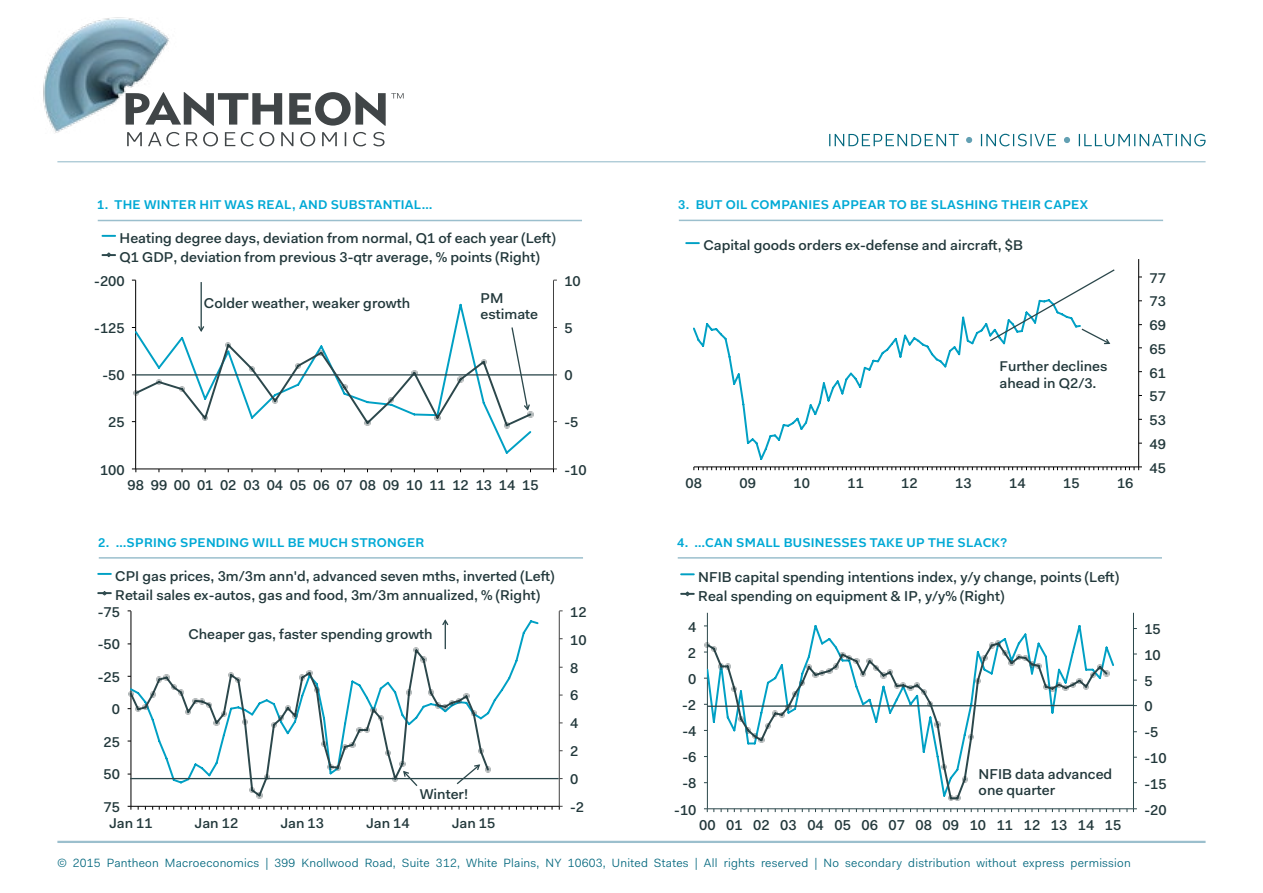
<style>
.page{position:relative;width:1263px;height:893px;background:#fff}
.page>*{position:absolute;margin:0;border:0;box-sizing:border-box;transform-origin:0 0}
.t1{font:500 14.4px/19.5px "Fakt Pro";color:#22383b}
.t2{font:500 14.25px/19.2px "Fakt Pro";color:#22383b}
.t3{font:500 14.1px/16.8px "Fakt Pro";color:#22383b}
.t4{font:600 12.75px "Fakt Pro";letter-spacing:.02em;color:#00a9d5}
.t5{font:12px "Fakt Pro Blond";letter-spacing:.02em;color:#00667d}
</style>
<div class="page">
<hr style="left:57px;top:161px;width:1148px;height:1px;background:#9bbfcd">
<hr style="left:57px;top:841px;width:1148px;height:2px;background:#9bbfcd">
<svg style="left:1079px;top:134px;width:126px;height:12px"></svg>
<svg style="left:1064px;top:137px;width:6px;height:6px"></svg>
<svg style="left:981px;top:134px;width:75px;height:12px"></svg>
<svg style="left:966px;top:137px;width:6px;height:6px"></svg>
<svg style="left:829px;top:134px;width:130px;height:12px"></svg>
<img style="left:43px;top:18px;width:127px;height:115px">
<svg style="left:126px;top:92px;width:260px;height:34px"></svg>
<svg style="left:127px;top:132px;width:257px;height:14px"></svg>
<svg style="left:391px;top:93px;width:13px;height:5px"></svg>
<hr style="left:553px;top:280px;width:1px;height:189px;background:#424242">
<hr style="left:135px;top:280px;width:1px;height:189px;background:#000">
<hr style="left:136px;top:469px;width:417px;height:1px;background:#000">
<svg style="left:135px;top:302px;width:397px;height:153px"></svg>
<svg style="left:132px;top:342px;width:401px;height:86px"></svg>
<svg style="left:412px;top:370px;width:5px;height:4px"></svg>
<svg style="left:435px;top:415px;width:5px;height:5px"></svg>
<svg style="left:458px;top:377px;width:5px;height:5px"></svg>
<svg style="left:481px;top:359px;width:5px;height:5px"></svg>
<svg style="left:504px;top:423px;width:5px;height:5px"></svg>
<svg style="left:102px;top:235px;width:13px;height:2px"></svg>
<svg style="left:102px;top:252px;width:13px;height:6px"></svg>
<hr style="left:201px;top:282px;width:1px;height:49px;background:#2c484c">
<svg style="left:198px;top:326px;width:6px;height:6px"></svg>
<svg style="left:510px;top:326px;width:23px;height:91px"></svg>
<hr style="left:135px;top:374px;width:419px;height:2px;background:#2c484c">
<hr style="left:98px;top:220px;width:484px;height:1px;background:#9bbfcd">
<hr style="left:1138px;top:259px;width:1px;height:208px;background:#000">
<svg style="left:693px;top:467px;width:449px;height:3px"></svg>
<svg style="left:694px;top:316px;width:294px;height:144px"></svg>
<svg style="left:686px;top:242px;width:13px;height:2px"></svg>
<svg style="left:988px;top:269px;width:127px;height:76px"></svg>
<hr style="left:679px;top:220px;width:484px;height:1px;background:#9bbfcd">
<hr style="left:559px;top:611px;width:1px;height:195px;background:#424242">
<hr style="left:131px;top:611px;width:1px;height:195px;background:#000">
<hr style="left:131px;top:806px;width:428px;height:1px;background:#000">
<svg style="left:281px;top:806px;width:7px;height:4px"></svg>
<svg style="left:324px;top:806px;width:7px;height:4px"></svg>
<svg style="left:488px;top:806px;width:7px;height:4px"></svg>
<svg style="left:531px;top:806px;width:7px;height:4px"></svg>
<svg style="left:131px;top:619px;width:409px;height:161px"></svg>
<svg style="left:131px;top:648px;width:359px;height:150px"></svg>
<svg style="left:128px;top:672px;width:120px;height:53px"></svg>
<svg style="left:250px;top:788px;width:12px;height:10px"></svg>
<svg style="left:264px;top:775px;width:5px;height:5px"></svg>
<svg style="left:271px;top:705px;width:27px;height:22px"></svg>
<svg style="left:300px;top:670px;width:12px;height:10px"></svg>
<svg style="left:314px;top:687px;width:5px;height:5px"></svg>
<svg style="left:321px;top:741px;width:6px;height:5px"></svg>
<svg style="left:328px;top:764px;width:12px;height:6px"></svg>
<svg style="left:342px;top:742px;width:13px;height:7px"></svg>
<svg style="left:357px;top:727px;width:12px;height:6px"></svg>
<svg style="left:371px;top:707px;width:12px;height:14px"></svg>
<svg style="left:385px;top:750px;width:6px;height:5px"></svg>
<svg style="left:406px;top:690px;width:6px;height:5px"></svg>
<svg style="left:414px;top:648px;width:12px;height:14px"></svg>
<svg style="left:428px;top:690px;width:48px;height:26px"></svg>
<svg style="left:478px;top:749px;width:5px;height:5px"></svg>
<svg style="left:98px;top:573px;width:13px;height:2px"></svg>
<svg style="left:98px;top:591px;width:13px;height:5px"></svg>
<svg style="left:442px;top:619px;width:6px;height:30px"></svg>
<hr style="left:130px;top:778px;width:429px;height:1px;background:#2c484c">
<svg style="left:393px;top:761px;width:26px;height:26px"></svg>
<svg style="left:455px;top:763px;width:36px;height:23px"></svg>
<hr style="left:99px;top:557px;width:484px;height:2px;background:#9bbfcd">
<hr style="left:1133px;top:613px;width:1px;height:196px;background:#2c484c">
<hr style="left:707px;top:613px;width:1px;height:196px;background:#2c484c">
<hr style="left:707px;top:808px;width:426px;height:1px;background:#2c484c">
<svg style="left:704px;top:808px;width:10px;height:4px"></svg>
<svg style="left:1127px;top:808px;width:10px;height:4px"></svg>
<svg style="left:707px;top:743px;width:265px;height:58px"></svg>
<svg style="left:941px;top:764px;width:6px;height:6px"></svg>
<svg style="left:948px;top:796px;width:12px;height:5px"></svg>
<svg style="left:962px;top:777px;width:5px;height:5px"></svg>
<svg style="left:681px;top:573px;width:13px;height:2px"></svg>
<svg style="left:681px;top:591px;width:13px;height:6px"></svg>
<svg style="left:704px;top:641px;width:433px;height:102px"></svg>
<hr style="left:678px;top:557px;width:484px;height:2px;background:#9bbfcd">
<p class="t4" style="left:97px;top:197px;width:337px">1. THE WINTER HIT WAS REAL, AND SUBSTANTIAL…</p>
<p class="t4" style="left:678px;top:196px;width:411px">3. BUT OIL COMPANIES APPEAR TO BE SLASHING THEIR CAPEX</p>
<p class="t2" style="left:120px;top:228px;width:438px">Heating degree days, deviation from normal, Q1 of each year (Left)<br>Q1 GDP, deviation from previous 3-qtr average, % points (Right)</p>
<p class="t2" style="left:480px;top:289px;width:59px;line-height:17px">PM estimate</p>
<p class="t2" style="left:94px;top:271px;width:32px">-200</p>
<p class="t2" style="left:564px;top:271px;width:18px">10</p>
<p class="t2" style="left:94px;top:319px;width:32px">-125</p>
<p class="t2" style="left:103px;top:366px;width:24px">-50</p>
<p class="t2" style="left:108px;top:413px;width:18px">25</p>
<p class="t2" style="left:100px;top:460px;width:26px">100</p>
<p class="t2" style="left:128px;top:476px;width:413px">98 99 00 01 02 03 04 05 06 07 08 09 10 11 12 13 14 15</p>
<p class="t2" style="left:204px;top:294px;width:208px">Colder weather, weaker growth</p>
<p class="t2" style="left:564px;top:319px;width:10px">5</p>
<p class="t2" style="left:564px;top:366px;width:10px">0</p>
<p class="t2" style="left:564px;top:413px;width:15px">-5</p>
<p class="t2" style="left:564px;top:460px;width:24px">-10</p>
<p class="t3" style="left:703px;top:237px;width:321px">Capital goods orders ex-defense and aircraft, $B</p>
<p class="t3" style="left:999px;top:357px;width:109px">Further declines ahead in Q2/3.</p>
<p class="t3" style="left:686px;top:475px;width:18px">08</p>
<p class="t3" style="left:739px;top:475px;width:18px">09</p>
<p class="t3" style="left:793px;top:475px;width:18px">10</p>
<p class="t3" style="left:847px;top:475px;width:18px">11</p>
<p class="t3" style="left:901px;top:475px;width:18px">12</p>
<p class="t3" style="left:955px;top:475px;width:18px">13</p>
<p class="t3" style="left:1009px;top:475px;width:18px">14</p>
<p class="t3" style="left:1063px;top:475px;width:18px">15</p>
<p class="t3" style="left:1117px;top:475px;width:18px">16</p>
<p class="t3" style="left:1149px;top:269px;width:18px">77</p>
<p class="t3" style="left:1149px;top:293px;width:18px">73</p>
<p class="t3" style="left:1149px;top:317px;width:18px">69</p>
<p class="t3" style="left:1149px;top:340px;width:18px">65</p>
<p class="t3" style="left:1149px;top:364px;width:18px">61</p>
<p class="t3" style="left:1149px;top:388px;width:18px">57</p>
<p class="t3" style="left:1149px;top:412px;width:18px">53</p>
<p class="t3" style="left:1149px;top:435px;width:18px">49</p>
<p class="t3" style="left:1149px;top:459px;width:18px">45</p>
<p class="t4" style="left:98px;top:534px;width:328px">2. …SPRING SPENDING WILL BE MUCH STRONGER</p>
<p class="t2" style="left:115px;top:566px;width:441px">CPI gas prices, 3m/3m ann'd, advanced seven mths, inverted (Left)<br>Retail sales ex-autos, gas and food, 3m/3m annualized, % (Right)</p>
<p class="t2" style="left:188px;top:624px;width:246px">Cheaper gas, faster spending growth</p>
<p class="t2" style="left:98px;top:602px;width:24px">-75</p>
<p class="t2" style="left:570px;top:602px;width:18px">12</p>
<p class="t2" style="left:98px;top:635px;width:24px">-50</p>
<p class="t2" style="left:98px;top:667px;width:24px">-25</p>
<p class="t2" style="left:112px;top:700px;width:10px">0</p>
<p class="t2" style="left:104px;top:732px;width:18px">25</p>
<p class="t2" style="left:104px;top:765px;width:18px">50</p>
<p class="t2" style="left:109px;top:799px;width:45px;line-height:15.6px;text-indent:-6px">75<br>Jan 11</p>
<p class="t2" style="left:570px;top:630px;width:18px">10</p>
<p class="t2" style="left:570px;top:658px;width:10px">8</p>
<p class="t2" style="left:570px;top:686px;width:10px">6</p>
<p class="t2" style="left:570px;top:714px;width:10px">4</p>
<p class="t2" style="left:570px;top:742px;width:10px">2</p>
<p class="t2" style="left:570px;top:769px;width:10px">0</p>
<p class="t2" style="left:420px;top:784px;width:50px">Winter!</p>
<p class="t2" style="left:570px;top:797px;width:15px">-2</p>
<p class="t2" style="left:195px;top:813px;width:45px">Jan 12</p>
<p class="t2" style="left:280px;top:813px;width:45px">Jan 13</p>
<p class="t2" style="left:366px;top:813px;width:45px">Jan 14</p>
<p class="t2" style="left:452px;top:813px;width:45px">Jan 15</p>
<p class="t4" style="left:677px;top:534px;width:331px">4. …CAN SMALL BUSINESSES TAKE UP THE SLACK?</p>
<p class="t1" style="left:698px;top:567px;width:422px">NFIB capital spending intentions index, y/y change, points (Left)<br>Real spending on equipment &amp; IP, y/y% (Right)</p>
<p class="t1" style="left:688px;top:617px;width:10px">4</p>
<p class="t1" style="left:688px;top:643px;width:10px">2</p>
<p class="t1" style="left:688px;top:669px;width:10px">0</p>
<p class="t1" style="left:682px;top:695px;width:15px">-2</p>
<p class="t1" style="left:682px;top:721px;width:15px">-4</p>
<p class="t1" style="left:682px;top:747px;width:15px">-6</p>
<p class="t1" style="left:682px;top:774px;width:15px">-8</p>
<p class="t1" style="left:674px;top:800px;width:24px">-10</p>
<p class="t1" style="left:979px;top:765px;width:135px;line-height:17px">NFIB data advanced one quarter</p>
<p class="t1" style="left:699px;top:815px;width:424px">00 01 02 03 04 05 06 07 08 09 10 11 12 13 14 15</p>
<p class="t5" style="left:57px;top:855px;width:1075px">© 2015 Pantheon Macroeconomics | 399 Knollwood Road, Suite 312, White Plains, NY 10603, United States | All rights reserved | No secondary distribution without express permission</p>
<p class="t1" style="left:1144px;top:619px;width:18px">15</p>
<p class="t1" style="left:1144px;top:645px;width:18px">10</p>
<p class="t1" style="left:1144px;top:671px;width:10px">5</p>
<p class="t1" style="left:1144px;top:697px;width:10px">0</p>
<p class="t1" style="left:1144px;top:722px;width:15px">-5</p>
<p class="t1" style="left:1144px;top:748px;width:24px">-10</p>
<p class="t1" style="left:1144px;top:774px;width:24px">-15</p>
<p class="t1" style="left:1144px;top:800px;width:24px">-20</p>
</div>
